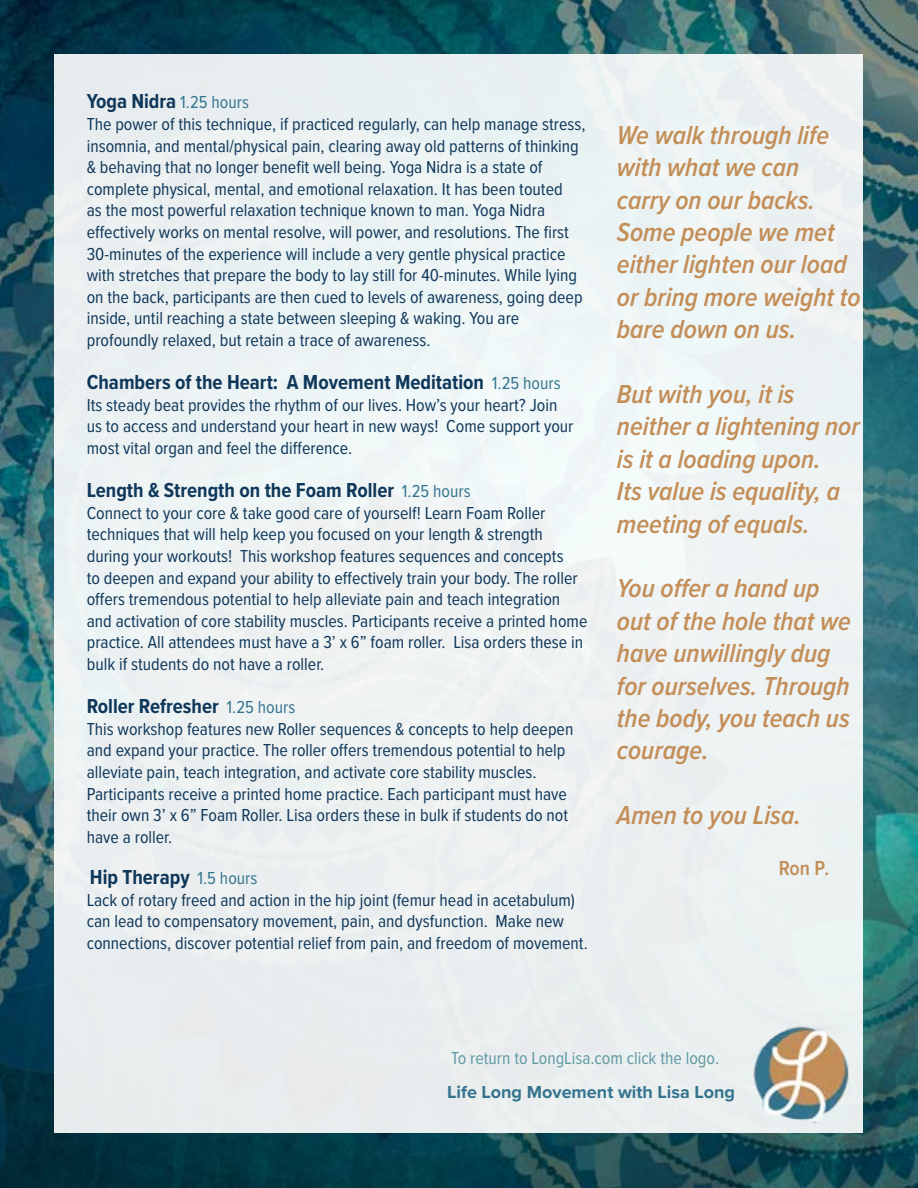
<style>
.page{position:relative;width:918px;height:1188px;background:#fff}
.page>*{position:absolute;margin:0;border:0;box-sizing:border-box;transform-origin:0 0}
.t1{font:italic 600 27px/32.4px "Proxima Nova Cond";color:#c38e58}
.t2{font:700 21px "Proxima Nova Cond";color:#0f375a}
.t3{font:600 21px "Proxima Nova Cond";color:#c38e58}
.t4{font:18px/21.6px "Proxima Nova Cond";color:#0f375a}
.t5{font:18px "Proxima Nova Cond";color:#5f9aa4}
.t6{font:700 18px "Proxima Nova";color:#35748e}
.s1{font-weight:400;font-size:18px;color:#35748e}
.s2{font-style:italic}
</style>
<div class="page">
<img style="left:0;top:0;width:918px;height:1188px">
<div style="left:55px;top:55px;width:808px;height:1078px;background:#ecf2f2"></div>
<img style="left:753px;top:1026px;width:96px;height:99px">
<p class="t2" style="left:87px;top:89px;width:164px">Yoga Nidra <span class="s1">1.25 hours</span></p>
<p class="t4" style="left:87px;top:114px;width:500px">The power of this technique, if practiced regularly, can help manage stress, insomnia, and mental/physical pain, clearing away old patterns of thinking &amp; behaving that no longer benefit well being. Yoga Nidra is a state of complete physical, mental, and emotional relaxation. It has been touted<br>as the most powerful relaxation technique known to man. Yoga Nidra effectively works on mental resolve, will power, and resolutions. The first 30-minutes of the experience will include a very gentle physical practice with stretches that prepare the body to lay still for 40-minutes. While lying on the back, participants are then cued to levels of awareness, going deep inside, until reaching a state between sleeping &amp; waking. You are profoundly relaxed, but retain a trace of awareness.</p>
<p class="t2" style="left:87px;top:370px;width:475px">Chambers of the Heart: A Movement Meditation <span class="s1">1.25 hours</span></p>
<p class="t4" style="left:87px;top:394px;width:488px">Its steady beat provides the rhythm of our lives. How’s your heart? Join us to access and understand your heart in new ways! Come support your most vital organ and feel the difference.</p>
<p class="t2" style="left:87px;top:478px;width:385px">Length &amp; Strength on the Foam Roller <span class="s1">1.25 hours</span></p>
<p class="t4" style="left:87px;top:502px;width:502px">Connect to your core &amp; take good care of yourself! Learn Foam Roller techniques that will help keep you focused on your length &amp; strength during your workouts! This workshop features sequences and concepts<br>to deepen and expand your ability to effectively train your body. The roller offers tremendous potential to help alleviate pain and teach integration and activation of core stability muscles. Participants receive a printed home practice. All attendees must have a 3’ x 6” foam roller. Lisa orders these in bulk if students do not have a roller.</p>
<p class="t2" style="left:87px;top:694px;width:210px">Roller Refresher <span class="s1">1.25 hours</span></p>
<p class="t4" style="left:87px;top:718px;width:488px">This workshop features new Roller sequences &amp; concepts to help deepen and expand your practice. The roller offers tremendous potential to help alleviate pain, teach integration, and activate core stability muscles.<br>Participants receive a printed home practice. Each participant must have their own 3’ x 6” Foam Roller. Lisa orders these in bulk if students do not have a roller.</p>
<p class="t2" style="left:90px;top:865px;width:169px">Hip Therapy <span class="s1">1.5 hours</span></p>
<p class="t4" style="left:87px;top:889px;width:503px">Lack of rotary freed and action in the hip joint (femur head in acetabulum) can lead to compensatory movement, pain, and dysfunction. Make new connections, discover potential relief from pain, and freedom of movement.</p>
<h1 class="t1" style="left:617px;top:119px;width:245px">We walk through life with what we can<br>carry on our backs.<br>Some people we met either lighten our load or bring more weight to bare down on us.</h1>
<h1 class="t1" style="left:617px;top:378px;width:244px">But with you, it is neither a lightening nor is it a loading upon.<br>Its value is equality, a meeting of equals.</h1>
<h1 class="t1" style="left:617px;top:573px;width:236px">You offer a hand up out of the hole that we have unwillingly dug for ourselves. Through the body, you teach us courage.</h1>
<h1 class="t1" style="left:617px;top:800px;width:186px">Amen to you Lisa.</h1>
<p class="t3" style="left:779px;top:855px;width:53px">Ron P<span class="s2">.</span></p>
<p class="t5" style="left:451px;top:1047px;width:269px">To return to LongLisa.com click the logo.</p>
<p class="t6" style="left:447px;top:1081px;width:289px">Life Long Movement with Lisa Long</p>
</div>
